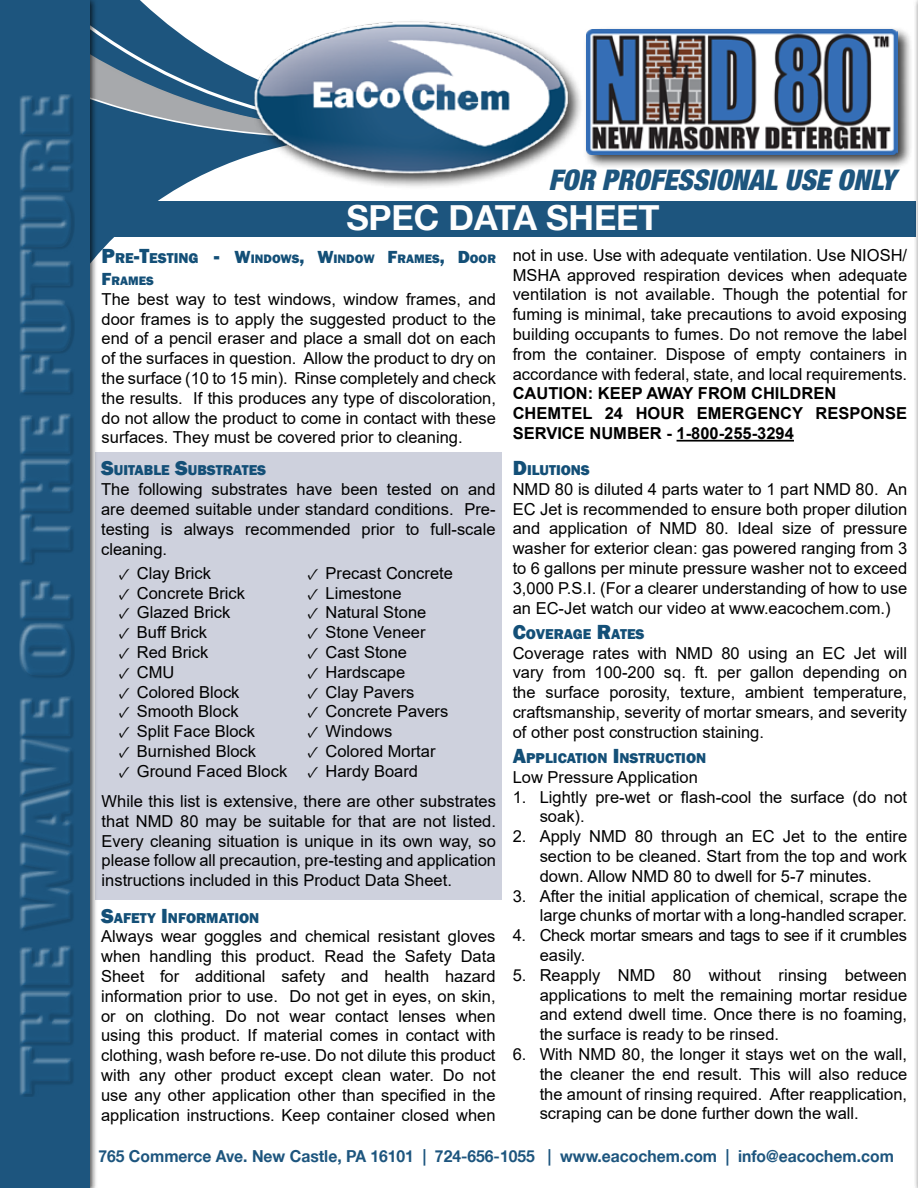
<style>
.page{position:relative;width:918px;height:1188px;background:#fff}
.page>*{position:absolute;margin:0;border:0;box-sizing:border-box;transform-origin:0 0}
.t1{font:700 34.5px "Helvetica 75";letter-spacing:-.005em;color:#fefefe}
.t2{font:italic 900 condensed 28.5px "Helvetica Neue LT Std";color:#1d557e}
.t3{font:16.5px/19.8px "Arial";color:#000;text-align:justify}
.t4{font:700 16.5px/19.8px "Arial";color:#000}
.t5{font:700 16.5px "Helvetica 75";color:#1d557e;scale:.95 1}
.t6{font:16.5px/19.8px "Arial";letter-spacing:-.02em;color:#000}
.t7{font:800 14.7px "Franklin Gothic";color:#134f77}
.t8{font:800 12.6px/21.6px "Franklin Gothic";color:#134f77}
.s1{font-size:21px}
.s2{font-size:14.7px}
.s3{font-size:18px}
.s4{font-family:"Minion Pro"}
</style>
<div class="page">
<div style="left:96px;top:452px;width:406px;height:447px;background:#ced1dd"></div>
<hr style="left:677px;top:440px;width:117px;height:2px;background:#000">
<div style="left:583px;top:26px;width:330px;height:144px;background:#000;opacity:.75"></div>
<img style="left:586px;top:30px;width:310px;height:125px">
<div style="left:90px;top:201px;width:826px;height:35px;background:#1d557e"></div>
<svg style="left:113px;top:180px;width:254px;height:58px"></svg>
<svg style="left:113px;top:0;width:138px;height:180px;fill:#1d557e"></svg>
<div style="left:251px;top:19px;width:333px;height:170px;background:#000;opacity:.75"></div>
<img style="left:253px;top:19px;width:316px;height:156px">
<div style="left:0;top:0;width:90px;height:1188px;background:#1d557e"></div>
<hr style="left:914px;top:0;width:4px;height:1188px;background:#000;opacity:.75">
<hr style="left:917px;top:0;width:1px;height:1188px;background:#1d557e">
<div style="left:0;top:0;width:113px;height:1129px;background:#fff;opacity:.2"></div>
<div style="left:20px;top:95px;width:55px;height:1002px;background:#d1d3d4;opacity:.75"></div>
<div style="left:896px;top:0;width:22px;height:1129px;background:#fff"></div>
<h2 class="t2" style="left:549px;top:162px;width:348px">FOR PROFESSIONAL USE ONLY</h2>
<h1 class="t1" style="left:346px;top:197px;width:315px">SPEC DATA SHEET</h1>
<p class="t8" style="left:102px;top:248px;width:396px"><span class="s1">P</span><span class="s2">RE</span><span class="s1">-T</span><span class="s2">ESTING</span> <span class="s1">-</span> <span class="s3">W</span>INDOWS<span class="s3">, W</span>INDOW <span class="s3">F</span>RAMES<span class="s3">, D</span>OOR<br><span class="s3">F</span>RAMES</p>
<p class="t3" style="left:102px;top:289px;width:396px">The best way to test windows, window frames, and door frames is to apply the suggested product to the end of a pencil eraser and place a small dot on each of the surfaces in question. Allow the product to dry on the surface (10 to 15 min). Rinse completely and check the results. If this produces any type of discoloration, do not allow the product to come in contact with these surfaces. They must be covered prior to cleaning.</p>
<p class="t7" style="left:101px;top:461px;width:166px"><span class="s1">S</span>UITABLE <span class="s1">S</span>UBSTRATES</p>
<p class="t3" style="left:101px;top:479px;width:396px">The following substrates have been tested on and are deemed suitable under standard conditions. Pre&shy;testing is always recommended prior to full-scale cleaning.</p>
<p class="t3" style="left:119px;top:563px;width:94px"><span class="s4">✓</span> Clay Brick</p>
<p class="t3" style="left:119px;top:583px;width:128px"><span class="s4">✓</span> Concrete Brick</p>
<p class="t3" style="left:119px;top:603px;width:113px"><span class="s4">✓</span> Glazed Brick</p>
<p class="t3" style="left:119px;top:622px;width:90px"><span class="s4">✓</span> Buff Brick</p>
<p class="t3" style="left:119px;top:642px;width:91px"><span class="s4">✓</span> Red Brick</p>
<p class="t3" style="left:119px;top:662px;width:57px"><span class="s4">✓</span> CMU</p>
<p class="t3" style="left:119px;top:682px;width:122px"><span class="s4">✓</span> Colored Block</p>
<p class="t3" style="left:119px;top:702px;width:121px"><span class="s4">✓</span> Smooth Block</p>
<p class="t3" style="left:119px;top:721px;width:138px"><span class="s4">✓</span> Split Face Block</p>
<p class="t3" style="left:119px;top:741px;width:139px"><span class="s4">✓</span> Burnished Block</p>
<p class="t3" style="left:119px;top:761px;width:170px"><span class="s4">✓</span> Ground Faced Block</p>
<p class="t3" style="left:308px;top:563px;width:147px"><span class="s4">✓</span> Precast Concrete</p>
<p class="t3" style="left:308px;top:583px;width:96px"><span class="s4">✓</span> Limestone</p>
<p class="t3" style="left:308px;top:603px;width:120px"><span class="s4">✓</span> Natural Stone</p>
<p class="t3" style="left:308px;top:622px;width:119px"><span class="s4">✓</span> Stone Veneer</p>
<p class="t3" style="left:308px;top:642px;width:101px"><span class="s4">✓</span> Cast Stone</p>
<p class="t3" style="left:308px;top:662px;width:99px"><span class="s4">✓</span> Hardscape</p>
<p class="t3" style="left:308px;top:682px;width:108px"><span class="s4">✓</span> Clay Pavers</p>
<p class="t3" style="left:308px;top:702px;width:142px"><span class="s4">✓</span> Concrete Pavers</p>
<p class="t3" style="left:308px;top:721px;width:86px"><span class="s4">✓</span> Windows</p>
<p class="t3" style="left:308px;top:741px;width:130px"><span class="s4">✓</span> Colored Mortar</p>
<p class="t3" style="left:102px;top:756px;width:396px;line-height:30.3px;text-indent:206px"><span class="s4">✓</span> Hardy Board<br>While this list is extensive, there are other substrates</p>
<p class="t3" style="left:102px;top:811px;width:396px">that NMD 80 may be suitable for that are not listed.<br>Every cleaning situation is unique in its own way, so please follow all precaution, pre-testing and application instructions included in this Product Data Sheet.</p>
<p class="t7" style="left:101px;top:908px;width:160px"><span class="s1">S</span>AFETY <span class="s1">I</span> NFORMATION</p>
<p class="t3" style="left:101px;top:927px;width:396px">Always wear goggles and chemical resistant gloves when handling this product. Read the Safety Data Sheet for additional safety and health hazard information prior to use. Do not get in eyes, on skin, or on clothing. Do not wear contact lenses when using this product. If material comes in contact with clothing, wash before re-use. Do not dilute this product with any other product except clean water. Do not use any other application other than specified in the application instructions. Keep container closed when</p>
<p class="t3" style="left:513px;top:245px;width:396px">not in use. Use with adequate ventilation. Use NIOSH/ MSHA approved respiration devices when adequate ventilation is not available. Though the potential for fuming is minimal, take precautions to avoid exposing building occupants to fumes. Do not remove the label from the container. Dispose of empty containers in accordance with federal, state, and local requirements.</p>
<p class="t4" style="left:513px;top:384px;width:396px">CAUTION: KEEP AWAY FROM CHILDREN<br>CHEMTEL 24 HOUR EMERGENCY RESPONSE<br>SERVICE NUMBER - 1-800-255-3294</p>
<p class="t7" style="left:513px;top:460px;width:79px"><span class="s1">D</span>ILUTIONS</p>
<p class="t3" style="left:513px;top:479px;width:396px">NMD 80 is diluted 4 parts water to 1 part NMD 80. An EC Jet is recommended to ensure both proper dilution and application of NMD 80. Ideal size of pressure washer for exterior clean: gas powered ranging from 3 to 6 gallons per minute pressure washer not to exceed 3,000 P.S.I. (For a clearer understanding of how to use an EC-Jet watch our video at www.eacochem.com.)</p>
<p class="t7" style="left:513px;top:624px;width:133px"><span class="s1">C</span>OVERAGE <span class="s1">R</span>ATES</p>
<p class="t3" style="left:513px;top:643px;width:396px">Coverage rates with NMD 80 using an EC Jet will vary from 100-200 sq. ft. per gallon depending on the surface porosity, texture, ambient temperature, craftsmanship, severity of mortar smears, and severity of other post construction staining.</p>
<p class="t7" style="left:513px;top:748px;width:195px"><span class="s1">A</span>PPLICATION <span class="s1">I</span> NSTRUCTION</p>
<p class="t3" style="left:513px;top:767px;width:187px">Low Pressure Application</p>
<p class="t3" style="left:540px;top:787px;width:369px;text-indent:-27px">1. Lightly pre-wet or flash-cool the surface (do not soak).</p>
<p class="t3" style="left:540px;top:826px;width:369px;text-indent:-27px">2. Apply NMD 80 through an EC Jet to the entire section to be cleaned. Start from the top and work down. Allow NMD 80 to dwell for 5-7 minutes.</p>
<p class="t3" style="left:513px;top:886px;width:396px;text-align:right">3. After the initial application of chemical, scrape the large chunks of mortar with a long-handled scraper.</p>
<p class="t6" style="left:540px;top:925px;width:369px;text-indent:-27px">4. Check mortar smears and tags to see if it crumbles easily.</p>
<p class="t3" style="left:540px;top:965px;width:369px;text-indent:-27px">5. Reapply NMD 80 without rinsing between applications to melt the remaining mortar residue and extend dwell time. Once there is no foaming, the surface is ready to be rinsed.</p>
<p class="t3" style="left:540px;top:1044px;width:369px;text-indent:-27px">6. With NMD 80, the longer it stays wet on the wall, the cleaner the end result. This will also reduce the amount of rinsing required. After reapplication, scraping can be done further down the wall.</p>
<p class="t5" style="left:98px;top:1146px;width:839px">765 Commerce Ave. New Castle, PA 16101 | 724-656-1055 | www.eacochem.com | info@eacochem.com</p>
</div>
